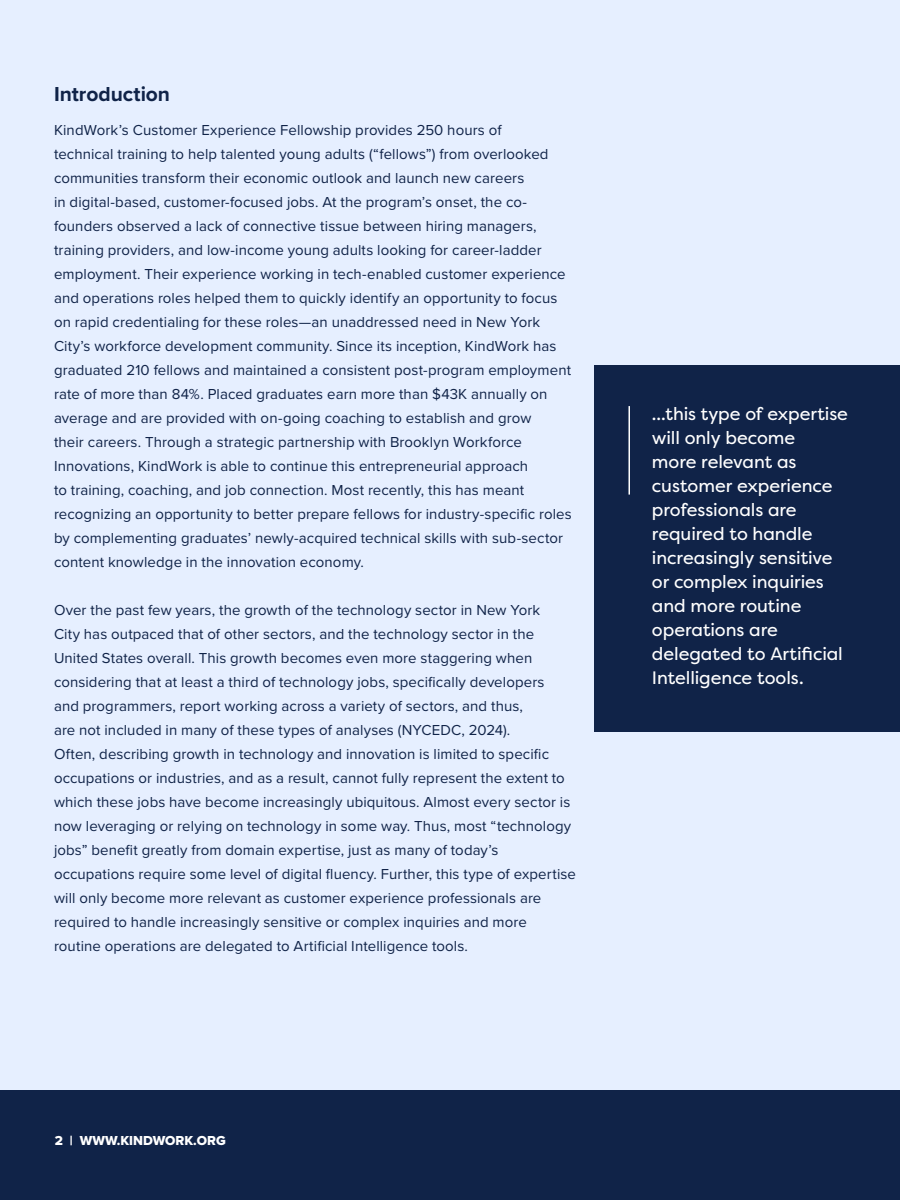
<style>
.page{position:relative;width:900px;height:1200px;background:#e6efff}
.page>*{position:absolute;margin:0;border:0;box-sizing:border-box;transform-origin:0 0}
.t1{font:700 21px "Proxima Nova";color:#102348}
.t2{font:18px/24px "Filson Pro";letter-spacing:-.005em;color:#fff}
.t3{font:15px/24px "Proxima Nova";letter-spacing:.005em;color:#102348}
.t4{font:13.5px "Proxima Nova Extrabld";color:#fff}
</style>
<div class="page">
<div style="left:594px;top:366px;width:306px;height:366px;background:#102348"></div>
<div style="left:0;top:1090px;width:900px;height:110px;background:#102348"></div>
<hr style="left:628px;top:406px;width:2px;height:89px;background:#fff">
<h1 class="t1" style="left:54px;top:78px;width:118px">Introduction</h1>
<p class="t3" style="left:54px;top:118px;width:519px">KindWork’s Customer Experience Fellowship provides 250 hours of<br>technical training to help talented young adults (“fellows”) from overlooked communities transform their economic outlook and launch new careers<br>in digital-based, customer-focused jobs. At the program’s onset, the co&shy;founders observed a lack of connective tissue between hiring managers, training providers, and low-income young adults looking for career-ladder employment. Their experience working in tech-enabled customer experience and operations roles helped them to quickly identify an opportunity to focus on rapid credentialing for these roles—an unaddressed need in New York City’s workforce development community. Since its inception, KindWork has graduated 210 fellows and maintained a consistent post-program employment rate of more than 84%. Placed graduates earn more than $43K annually on average and are provided with on-going coaching to establish and grow<br>their careers. Through a strategic partnership with Brooklyn Workforce Innovations, KindWork is able to continue this entrepreneurial approach<br>to training, coaching, and job connection. Most recently, this has meant recognizing an opportunity to better prepare fellows for industry-specific roles by complementing graduates’ newly-acquired technical skills with sub-sector content knowledge in the innovation economy.</p>
<p class="t3" style="left:54px;top:598px;width:524px">Over the past few years, the growth of the technology sector in New York<br>City has outpaced that of other sectors, and the technology sector in the United States overall. This growth becomes even more staggering when considering that at least a third of technology jobs, specifically developers<br>and programmers, report working across a variety of sectors, and thus,<br>are not included in many of these types of analyses (NYCEDC, 2024).<br>Often, describing growth in technology and innovation is limited to specific occupations or industries, and as a result, cannot fully represent the extent to which these jobs have become increasingly ubiquitous. Almost every sector is now leveraging or relying on technology in some way. Thus, most “technology jobs” benefit greatly from domain expertise, just as many of today’s occupations require some level of digital fluency. Further, this type of expertise will only become more relevant as customer experience professionals are required to handle increasingly sensitive or complex inquiries and more routine operations are delegated to Artificial Intelligence tools.</p>
<p class="t4" style="left:55px;top:1130px;width:173px">2 | WWW.KINDWORK.ORG</p>
<p class="t2" style="left:652px;top:401px;width:198px">...this type of expertise will only become<br>more relevant as customer experience professionals are required to handle increasingly sensitive or complex inquiries and more routine operations are delegated to Artificial<br>Intelligence tools.</p>
</div>
